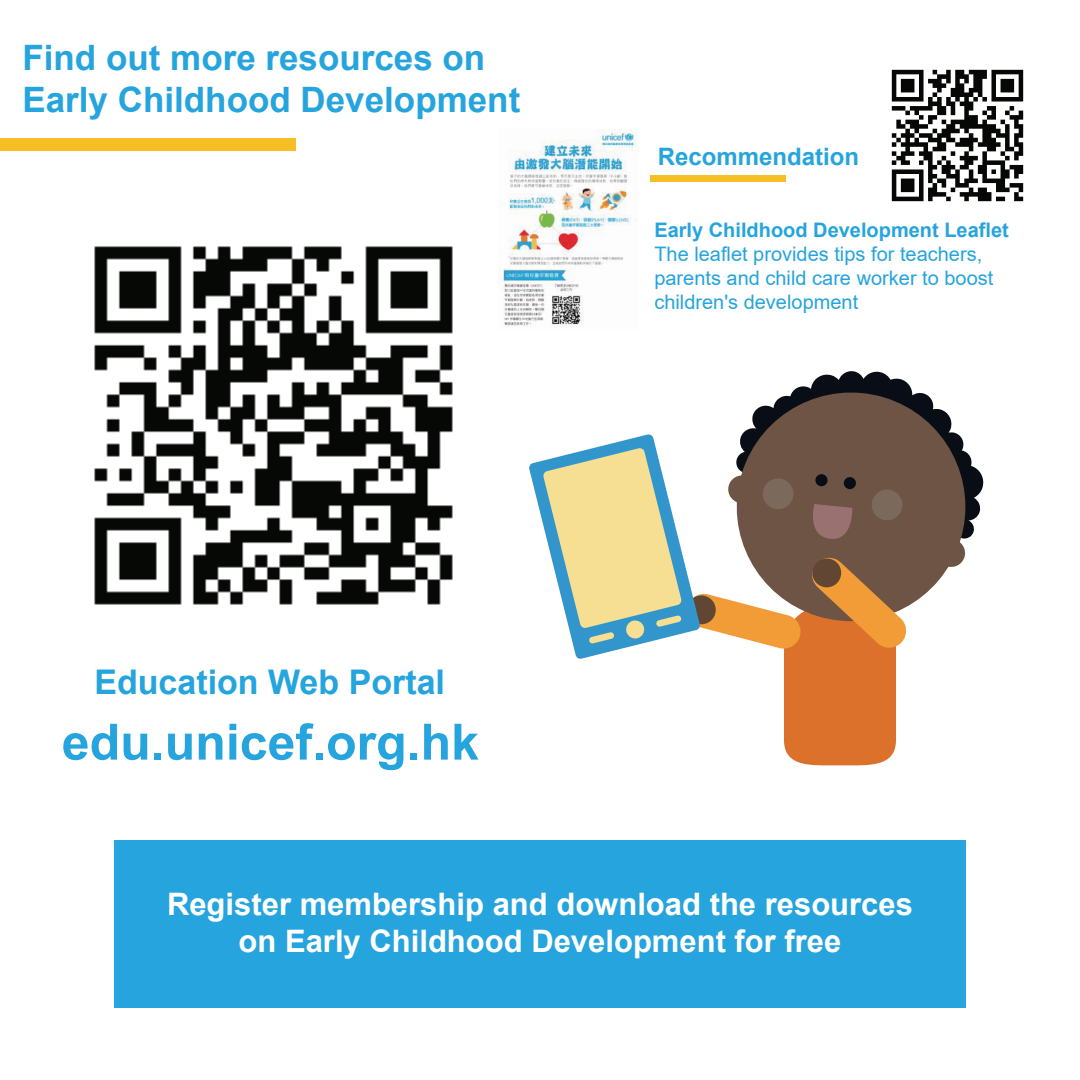
<style>
.page{position:relative;width:1080px;height:1080px;background:#fff}
.page>*{position:absolute;margin:0;border:0;box-sizing:border-box;transform-origin:0 0}
.t1{font:700 35px/42px "Arial";color:#25a4dd}
.t2{font:700 34px "Arial";color:#25a4dd}
.t3{font:700 31px/37.2px "Arial";color:#fff;text-align:center}
.t4{font:700 24px "Arial";color:#25a4dd}
.t5{font:20px/24px "Arial";color:#25a4dd}
.t6{font:700 20px "Arial";color:#25a4dd}
</style>
<div class="page">
<svg style="left:529px;top:371px;width:455px;height:394px"></svg>
<svg style="left:63px;top:724px;width:54px;height:36px"></svg>
<svg style="left:124px;top:734px;width:23px;height:26px"></svg>
<div style="left:154px;top:753px;width:7px;height:7px;background:#25a4dd"></div>
<svg style="left:168px;top:734px;width:24px;height:26px"></svg>
<svg style="left:199px;top:733px;width:23px;height:27px"></svg>
<svg style="left:229px;top:724px;width:7px;height:36px"></svg>
<svg style="left:242px;top:723px;width:72px;height:37px"></svg>
<div style="left:316px;top:753px;width:7px;height:7px;background:#25a4dd"></div>
<svg style="left:328px;top:733px;width:75px;height:37px"></svg>
<div style="left:410px;top:753px;width:7px;height:7px;background:#25a4dd"></div>
<svg style="left:424px;top:724px;width:24px;height:36px"></svg>
<svg style="left:455px;top:724px;width:24px;height:36px"></svg>
<div style="left:0;top:139px;width:295px;height:12px;background:#f6be22"></div>
<div style="left:114px;top:840px;width:852px;height:168px;background:#25a4dd"></div>
<img style="left:498px;top:129px;width:139px;height:198px">
<div style="left:650px;top:175px;width:136px;height:7px;background:#f6be22"></div>
<img style="left:94px;top:246px;width:359px;height:359px">
<img style="left:891px;top:69px;width:133px;height:133px">
<h1 class="t1" style="left:22px;top:37px;width:499px">Find out more resources on<br>Early Childhood Development</h1>
<p class="t4" style="left:658px;top:140px;width:203px">Recommendation</p>
<p class="t6" style="left:654px;top:216px;width:356px">Early Childhood Development Leaflet</p>
<p class="t5" style="left:654px;top:242px;width:341px">The leaflet provides tips for teachers, parents and child care worker to boost children's development</p>
<h2 class="t2" style="left:94px;top:658px;width:352px">Education Web Portal</h2>
<h3 class="t3" style="left:167px;top:886px;width:747px">Register membership and download the resources on Early Childhood Development for free</h3>
</div>
